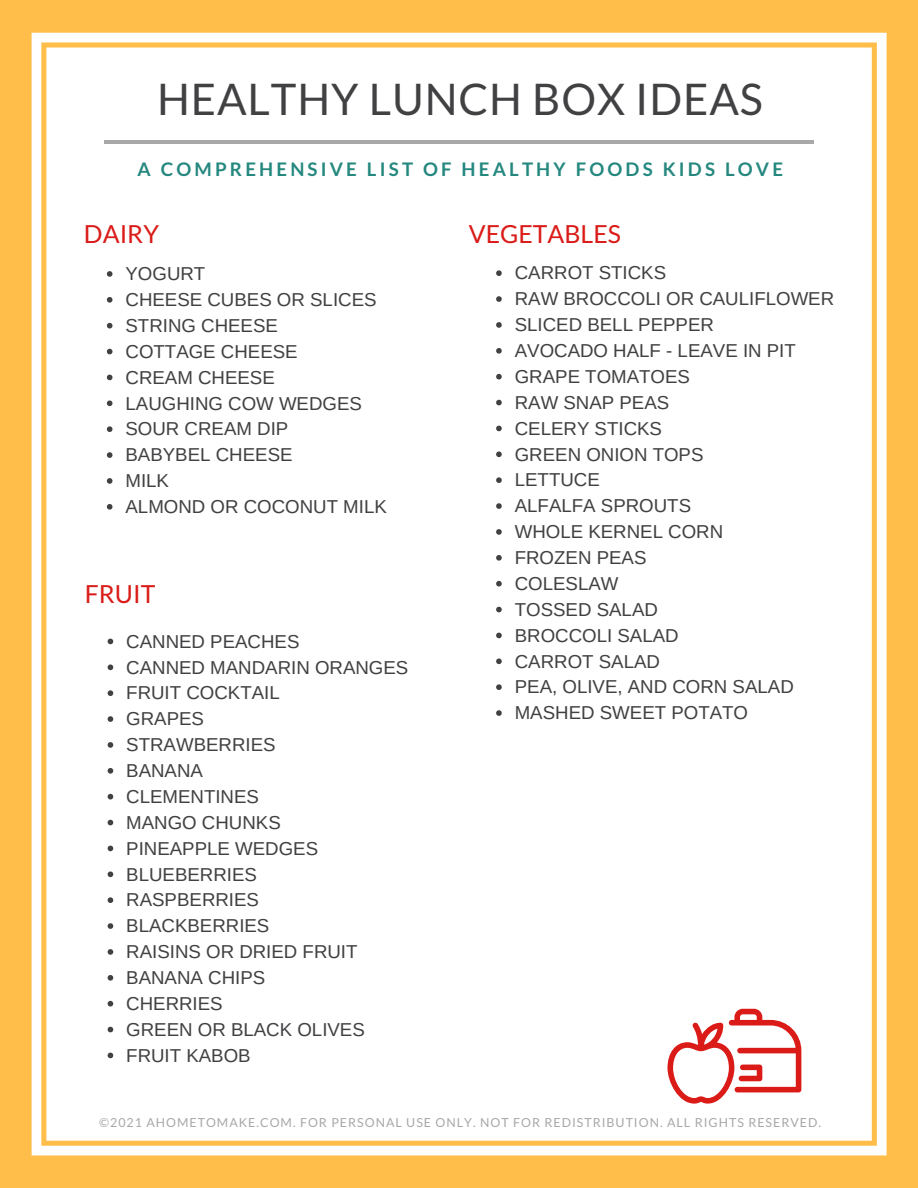
<style>
.page{position:relative;width:918px;height:1188px;background:#ffbd4a}
.page>*{position:absolute;margin:0;border:0;box-sizing:border-box;transform-origin:0 0}
.t1{font:43.65px "Lato";letter-spacing:.02em;color:#414042}
.t2{font:24.9px "Lato";color:#da1b18}
.t3{font:18.75px "Arimo";color:#414042}
.t4{font:700 18.75px "Lato";letter-spacing:.17em;color:#25887f}
.t5{font:12.45px "Lato";letter-spacing:.08em;color:#a8a8a8}
</style>
<div class="page">
<div style="left:32px;top:33px;width:855px;height:1122px;background:#fff"></div>
<hr style="left:104px;top:141px;width:709px;height:3px;background:#a8a8a8">
<svg style="left:107px;top:271px;width:5px;height:6px"></svg>
<svg style="left:107px;top:297px;width:5px;height:6px"></svg>
<svg style="left:107px;top:323px;width:5px;height:6px"></svg>
<svg style="left:107px;top:349px;width:5px;height:5px"></svg>
<svg style="left:107px;top:375px;width:5px;height:5px"></svg>
<svg style="left:107px;top:401px;width:5px;height:5px"></svg>
<svg style="left:107px;top:426px;width:5px;height:6px"></svg>
<svg style="left:107px;top:452px;width:5px;height:6px"></svg>
<svg style="left:107px;top:478px;width:5px;height:6px"></svg>
<svg style="left:107px;top:504px;width:5px;height:6px"></svg>
<svg style="left:667px;top:1009px;width:134px;height:95px;background:#f5c4c3"></svg>
<svg style="left:108px;top:639px;width:5px;height:5px"></svg>
<svg style="left:108px;top:664px;width:5px;height:6px"></svg>
<svg style="left:108px;top:690px;width:5px;height:6px"></svg>
<svg style="left:108px;top:716px;width:5px;height:6px"></svg>
<svg style="left:108px;top:742px;width:5px;height:6px"></svg>
<svg style="left:108px;top:768px;width:5px;height:6px"></svg>
<svg style="left:108px;top:794px;width:5px;height:5px"></svg>
<svg style="left:108px;top:820px;width:5px;height:5px"></svg>
<svg style="left:108px;top:846px;width:5px;height:5px"></svg>
<svg style="left:108px;top:871px;width:5px;height:6px"></svg>
<svg style="left:108px;top:897px;width:5px;height:6px"></svg>
<svg style="left:108px;top:923px;width:5px;height:6px"></svg>
<svg style="left:108px;top:949px;width:5px;height:6px"></svg>
<svg style="left:108px;top:975px;width:5px;height:6px"></svg>
<svg style="left:108px;top:1001px;width:5px;height:5px"></svg>
<svg style="left:108px;top:1027px;width:5px;height:5px"></svg>
<svg style="left:108px;top:1053px;width:5px;height:5px"></svg>
<svg style="left:496px;top:270px;width:6px;height:6px"></svg>
<svg style="left:496px;top:296px;width:6px;height:6px"></svg>
<svg style="left:496px;top:322px;width:6px;height:6px"></svg>
<svg style="left:496px;top:348px;width:6px;height:6px"></svg>
<svg style="left:496px;top:374px;width:6px;height:6px"></svg>
<svg style="left:496px;top:400px;width:6px;height:5px"></svg>
<svg style="left:496px;top:426px;width:6px;height:5px"></svg>
<svg style="left:496px;top:452px;width:6px;height:5px"></svg>
<svg style="left:496px;top:477px;width:6px;height:6px"></svg>
<svg style="left:496px;top:503px;width:6px;height:6px"></svg>
<svg style="left:496px;top:529px;width:6px;height:6px"></svg>
<svg style="left:496px;top:555px;width:6px;height:6px"></svg>
<svg style="left:496px;top:581px;width:6px;height:6px"></svg>
<svg style="left:496px;top:607px;width:6px;height:5px"></svg>
<svg style="left:496px;top:633px;width:6px;height:5px"></svg>
<svg style="left:496px;top:659px;width:6px;height:5px"></svg>
<svg style="left:496px;top:684px;width:6px;height:6px"></svg>
<svg style="left:496px;top:710px;width:6px;height:6px"></svg>
<p class="t1" style="left:157px;top:72px;width:607px">HEALTHY LUNCH BOX IDEAS</p>
<p class="t4" style="left:138px;top:157px;width:647px">A COMPREHENSIVE LIST OF HEALTHY FOODS KIDS LOVE</p>
<p class="t2" style="left:84px;top:219px;width:76px">DAIRY</p>
<p class="t3" style="left:126px;top:263px;width:81px">YOGURT</p>
<p class="t3" style="left:126px;top:289px;width:253px">CHEESE CUBES OR SLICES</p>
<p class="t3" style="left:126px;top:315px;width:154px">STRING CHEESE</p>
<p class="t3" style="left:126px;top:341px;width:174px">COTTAGE CHEESE</p>
<p class="t3" style="left:126px;top:367px;width:151px">CREAM CHEESE</p>
<p class="t3" style="left:126px;top:393px;width:238px">LAUGHING COW WEDGES</p>
<p class="t3" style="left:126px;top:418px;width:164px">SOUR CREAM DIP</p>
<p class="t3" style="left:126px;top:444px;width:169px">BABYBEL CHEESE</p>
<p class="t3" style="left:126px;top:470px;width:45px">MILK</p>
<p class="t3" style="left:126px;top:496px;width:263px">ALMOND OR COCONUT MILK</p>
<p class="t2" style="left:85px;top:579px;width:72px">FRUIT</p>
<p class="t3" style="left:126px;top:631px;width:175px">CANNED PEACHES</p>
<p class="t3" style="left:126px;top:657px;width:284px">CANNED MANDARIN ORANGES</p>
<p class="t3" style="left:126px;top:682px;width:155px">FRUIT COCKTAIL</p>
<p class="t3" style="left:126px;top:708px;width:79px">GRAPES</p>
<p class="t3" style="left:126px;top:734px;width:151px">STRAWBERRIES</p>
<p class="t3" style="left:126px;top:760px;width:78px">BANANA</p>
<p class="t3" style="left:126px;top:786px;width:134px">CLEMENTINES</p>
<p class="t3" style="left:126px;top:812px;width:156px">MANGO CHUNKS</p>
<p class="t3" style="left:126px;top:838px;width:193px">PINEAPPLE WEDGES</p>
<p class="t3" style="left:126px;top:864px;width:132px">BLUEBERRIES</p>
<p class="t3" style="left:126px;top:889px;width:134px">RASPBERRIES</p>
<p class="t3" style="left:126px;top:915px;width:145px">BLACKBERRIES</p>
<p class="t3" style="left:126px;top:941px;width:233px">RAISINS OR DRIED FRUIT</p>
<p class="t3" style="left:126px;top:967px;width:140px">BANANA CHIPS</p>
<p class="t3" style="left:126px;top:993px;width:98px">CHERRIES</p>
<p class="t3" style="left:126px;top:1019px;width:240px">GREEN OR BLACK OLIVES</p>
<p class="t3" style="left:126px;top:1045px;width:126px">FRUIT KABOB</p>
<p class="t2" style="left:469px;top:218px;width:154px">VEGETABLES</p>
<p class="t3" style="left:515px;top:262px;width:153px">CARROT STICKS</p>
<p class="t3" style="left:515px;top:288px;width:321px">RAW BROCCOLI OR CAULIFLOWER</p>
<p class="t3" style="left:515px;top:314px;width:201px">SLICED BELL PEPPER</p>
<p class="t3" style="left:515px;top:340px;width:283px">AVOCADO HALF - LEAVE IN PIT</p>
<p class="t3" style="left:515px;top:366px;width:177px">GRAPE TOMATOES</p>
<p class="t3" style="left:515px;top:392px;width:156px">RAW SNAP PEAS</p>
<p class="t3" style="left:515px;top:418px;width:149px">CELERY STICKS</p>
<p class="t3" style="left:515px;top:444px;width:190px">GREEN ONION TOPS</p>
<p class="t3" style="left:515px;top:469px;width:87px">LETTUCE</p>
<p class="t3" style="left:515px;top:495px;width:178px">ALFALFA SPROUTS</p>
<p class="t3" style="left:515px;top:521px;width:210px">WHOLE KERNEL CORN</p>
<p class="t3" style="left:515px;top:547px;width:133px">FROZEN PEAS</p>
<p class="t3" style="left:515px;top:573px;width:105px">COLESLAW</p>
<p class="t3" style="left:515px;top:599px;width:145px">TOSSED SALAD</p>
<p class="t3" style="left:515px;top:625px;width:165px">BROCCOLI SALAD</p>
<p class="t3" style="left:515px;top:651px;width:147px">CARROT SALAD</p>
<p class="t3" style="left:515px;top:676px;width:281px">PEA, OLIVE, AND CORN SALAD</p>
<p class="t3" style="left:515px;top:702px;width:235px">MASHED SWEET POTATO</p>
<p class="t5" style="left:99px;top:1114px;width:723px">©2021 AHOMETOMAKE.COM. FOR PERSONAL USE ONLY. NOT FOR REDISTRIBUTION. ALL RIGHTS RESERVED.</p>
</div>
